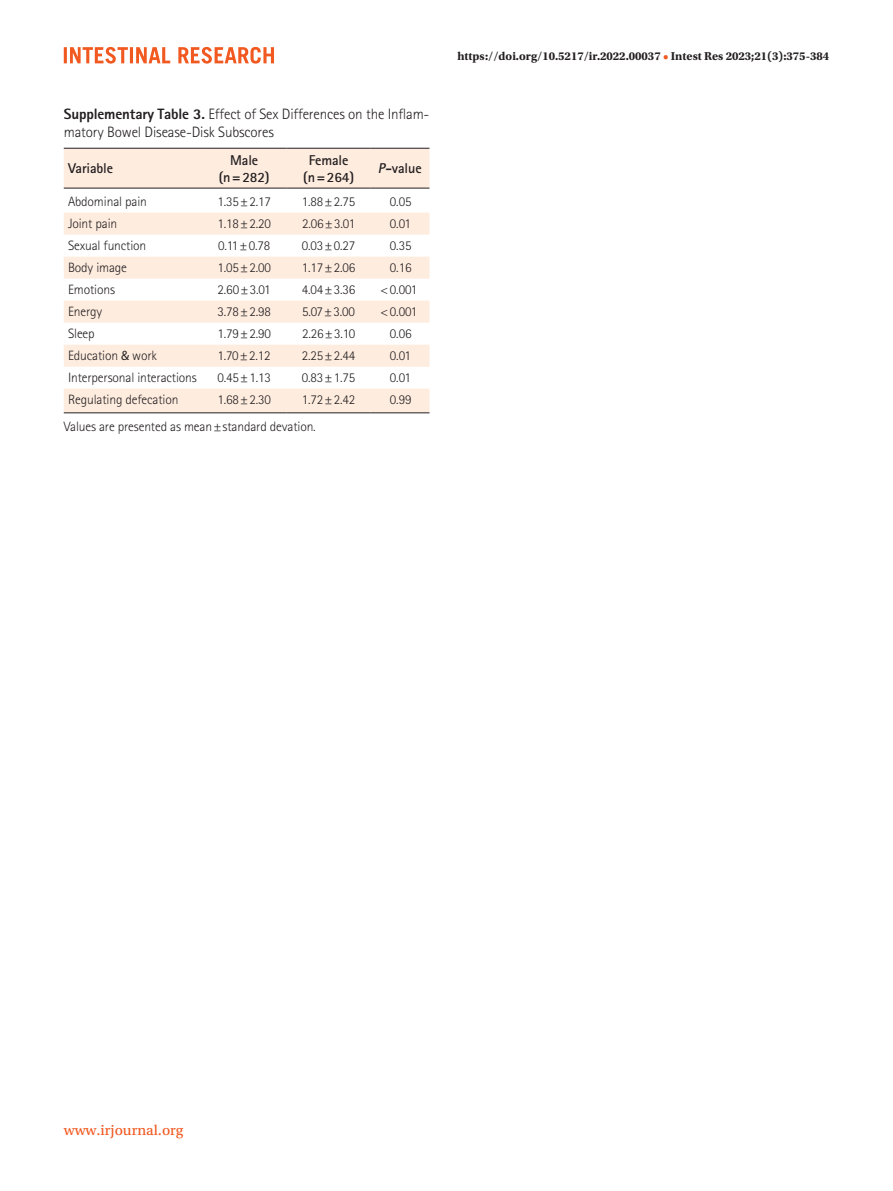
<style>
.page{position:relative;width:893px;height:1191px;background:#fff}
.page>*{position:absolute;margin:0;border:0;box-sizing:border-box;transform-origin:0 0}
.표그림제목{font:300 15px/18px "Rotis Sans Serif Std";letter-spacing:-.01em;color:#231f20}
.t1{font:15px "Utopia Std Capt";color:#f15921}
.표항목{font:700 14.25px/17.1px "Rotis Sans Serif Std";letter-spacing:-.01em;color:#231f20;text-align:center}
.표본문{font:300 13.5px "Rotis Sans Serif Std";letter-spacing:-.01em;color:#231f20}
.하시라{font:700 12px "Utopia Std";color:#231f20}
.s1{font-weight:800}
.s2{font-style:italic}
.s3{font-family:"Myriad Pro";font-weight:400}
.s4{color:#f15921}
</style>
<div class="page">
<svg style="left:64px;top:47px;width:210px;height:17px"></svg>
<svg style="left:64px;top:149px;width:365px;height:263px;fill:#feecdf"></svg>
<hr style="left:64px;top:148px;width:138px;height:1px;background:#231f20">
<hr style="left:202px;top:148px;width:84px;height:1px;background:#231f20">
<hr style="left:286px;top:148px;width:85px;height:1px;background:#231f20">
<hr style="left:371px;top:148px;width:58px;height:1px;background:#231f20">
<hr style="left:64px;top:188px;width:138px;height:1px;background:#231f20">
<hr style="left:202px;top:188px;width:84px;height:1px;background:#231f20">
<hr style="left:286px;top:188px;width:85px;height:1px;background:#231f20">
<hr style="left:371px;top:188px;width:58px;height:1px;background:#231f20">
<hr style="left:64px;top:412px;width:138px;height:1px;background:#231f20">
<hr style="left:202px;top:412px;width:84px;height:1px;background:#231f20">
<hr style="left:286px;top:412px;width:85px;height:1px;background:#231f20">
<hr style="left:371px;top:412px;width:58px;height:1px;background:#231f20">
<p class="표그림제목" style="left:64px;top:105px;width:367px"><span class="s1">Supplementary Table 3.</span> Effect of Sex Differences on the Inflam&shy;matory Bowel Disease-Disk Subscores</p>
<p class="표항목" style="left:68px;top:159px;width:47px">Variable</p>
<p class="표항목" style="left:219px;top:151px;width:53px">Male (n=282)</p>
<p class="표항목" style="left:303px;top:151px;width:53px">Female (n=264)</p>
<p class="표항목" style="left:378px;top:159px;width:46px"><span class="s2">P</span>-value</p>
<p class="표본문" style="left:68px;top:194px;width:80px">Abdominal pain</p>
<p class="표본문" style="left:217px;top:194px;width:55px">1.35±2.17</p>
<p class="표본문" style="left:302px;top:194px;width:55px">1.88±2.75</p>
<p class="표본문" style="left:390px;top:194px;width:23px">0.05</p>
<p class="표본문" style="left:68px;top:216px;width:51px">Joint pain</p>
<p class="표본문" style="left:217px;top:216px;width:55px">1.18±2.20</p>
<p class="표본문" style="left:302px;top:216px;width:55px">2.06±3.01</p>
<p class="표본문" style="left:390px;top:216px;width:23px">0.01</p>
<p class="표본문" style="left:68px;top:238px;width:80px">Sexual function</p>
<p class="표본문" style="left:218px;top:238px;width:54px">0.11±0.78</p>
<p class="표본문" style="left:302px;top:238px;width:55px">0.03±0.27</p>
<p class="표본문" style="left:390px;top:238px;width:23px">0.35</p>
<p class="표본문" style="left:68px;top:260px;width:61px">Body image</p>
<p class="표본문" style="left:217px;top:260px;width:55px">1.05±2.00</p>
<p class="표본문" style="left:302px;top:260px;width:55px">1.17±2.06</p>
<p class="표본문" style="left:390px;top:260px;width:23px">0.16</p>
<p class="표본문" style="left:68px;top:282px;width:49px">Emotions</p>
<p class="표본문" style="left:218px;top:282px;width:55px">2.60±3.01</p>
<p class="표본문" style="left:302px;top:282px;width:55px">4.04±3.36</p>
<p class="표본문" style="left:381px;top:282px;width:38px">&lt;0.001</p>
<p class="표본문" style="left:68px;top:304px;width:36px">Energy</p>
<p class="표본문" style="left:217px;top:304px;width:55px">3.78±2.98</p>
<p class="표본문" style="left:302px;top:304px;width:54px">5.07±3.00</p>
<p class="표본문" style="left:381px;top:304px;width:38px">&lt;0.001</p>
<p class="표본문" style="left:68px;top:326px;width:28px">Sleep</p>
<p class="표본문" style="left:217px;top:326px;width:55px">1.79±2.90</p>
<p class="표본문" style="left:302px;top:326px;width:55px">2.26±3.10</p>
<p class="표본문" style="left:390px;top:326px;width:23px">0.06</p>
<p class="표본문" style="left:68px;top:348px;width:91px">Education <span class="s3">&amp;</span> work</p>
<p class="표본문" style="left:218px;top:348px;width:55px">1.70±2.12</p>
<p class="표본문" style="left:302px;top:348px;width:55px">2.25±2.44</p>
<p class="표본문" style="left:390px;top:348px;width:23px">0.01</p>
<p class="표본문" style="left:68px;top:370px;width:130px">Interpersonal interactions</p>
<p class="표본문" style="left:217px;top:370px;width:55px">0.45±1.13</p>
<p class="표본문" style="left:302px;top:370px;width:55px">0.83±1.75</p>
<p class="표본문" style="left:390px;top:370px;width:23px">0.01</p>
<p class="표본문" style="left:68px;top:392px;width:112px">Regulating defecation</p>
<p class="표본문" style="left:217px;top:392px;width:55px">1.68±2.30</p>
<p class="표본문" style="left:302px;top:392px;width:55px">1.72±2.42</p>
<p class="표본문" style="left:390px;top:392px;width:23px">0.99</p>
<p class="표본문" style="left:64px;top:419px;width:254px">Values are presented as mean±standard devation.</p>
<p class="하시라" style="left:457px;top:49px;width:373px">https://doi.org/10.5217/ir.2022.00037 <span class="s4">•</span> Intest Res 2023;21(3):375-384</p>
<p class="t1" style="left:64px;top:1122px;width:121px">www.irjournal.org</p>
</div>
